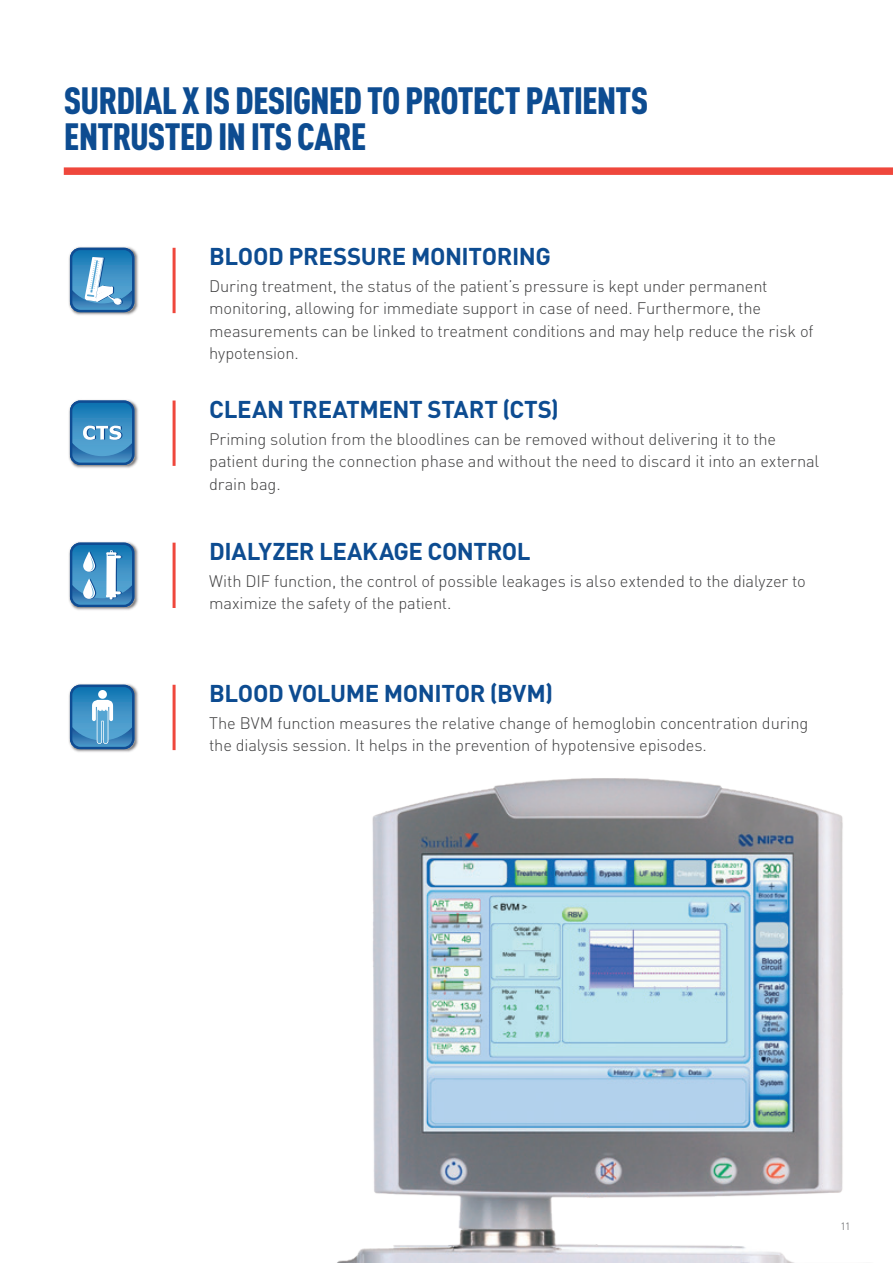
<style>
.page{position:relative;width:893px;height:1263px;background:#fff}
.page>*{position:absolute;margin:0;border:0;box-sizing:border-box;transform-origin:0 0}
.t1{font:900 condensed 37.5px/36px "DIN Pro";letter-spacing:-.025em;color:#0d4c91}
.t2{font:700 24px "DIN Pro";letter-spacing:-.02em;color:#0d4c91}
.t3{font:300 16.5px/22.5px "DIN Pro";letter-spacing:-.01em;color:#3e3e3f}
.t4{font:300 10.5px "DIN Pro";color:#57585a}
</style>
<div class="page">
<div style="left:64px;top:167px;width:829px;height:8px;background:#ef473c"></div>
<hr style="left:173px;top:248px;width:3px;height:65px;background:#ef473c">
<hr style="left:173px;top:400px;width:3px;height:66px;background:#ef473c">
<hr style="left:173px;top:543px;width:3px;height:65px;background:#ef473c">
<hr style="left:173px;top:685px;width:3px;height:65px;background:#ef473c">
<img style="left:69px;top:247px;width:69px;height:68px">
<div style="left:70px;top:248px;width:64px;height:64px;border:2px solid #0f4c93;border-radius:9px"></div>
<svg style="left:71px;top:249px;width:62px;height:62px;background:#5599c7"></svg>
<img style="left:69px;top:400px;width:69px;height:68px">
<div style="left:70px;top:400px;width:64px;height:65px;border:2px solid #0f4c93;border-radius:9px"></div>
<svg style="left:71px;top:402px;width:62px;height:62px;background:#428ec1"></svg>
<img style="left:69px;top:542px;width:69px;height:68px">
<div style="left:70px;top:543px;width:64px;height:64px;border:2px solid #0f4c93;border-radius:9px"></div>
<svg style="left:71px;top:544px;width:62px;height:62px"></svg>
<img style="left:69px;top:684px;width:69px;height:68px">
<div style="left:70px;top:685px;width:64px;height:64px;border:2px solid #0f4c93;border-radius:9px"></div>
<svg style="left:71px;top:686px;width:62px;height:62px;background:#4e96c6"></svg>
<img style="left:337px;top:778px;width:506px;height:485px">
<h1 class="t1" style="left:64px;top:79px;width:586px">SURDIAL X IS DESIGNED TO PROTECT PATIENTS<br>ENTRUSTED IN ITS CARE</h1>
<h2 class="t2" style="left:209px;top:236px;width:343px">BLOOD PRESSURE MONITORING</h2>
<p class="t3" style="left:209px;top:273px;width:606px">During treatment, the status of the patient’s pressure is kept under permanent monitoring, allowing for immediate support in case of need. Furthermore, the measurements can be linked to treatment conditions and may help reduce the risk of hypotension.</p>
<h2 class="t2" style="left:209px;top:389px;width:351px">CLEAN TREATMENT START (CTS)</h2>
<p class="t3" style="left:209px;top:426px;width:612px">Priming solution from the bloodlines can be removed without delivering it to the patient during the connection phase and without the need to discard it into an external drain bag.</p>
<h2 class="t2" style="left:209px;top:531px;width:323px">DIALYZER LEAKAGE CONTROL</h2>
<p class="t3" style="left:209px;top:568px;width:598px">With DIF function, the control of possible leakages is also extended to the dialyzer to maximize the safety of the patient.</p>
<h2 class="t2" style="left:209px;top:673px;width:345px">BLOOD VOLUME MONITOR (BVM)</h2>
<p class="t3" style="left:209px;top:710px;width:601px">The BVM function measures the relative change of hemoglobin concentration during the dialysis session. It helps in the prevention of hypotensive episodes.</p>
<p class="t4" style="left:840px;top:1218px;width:12px">11</p>
</div>
